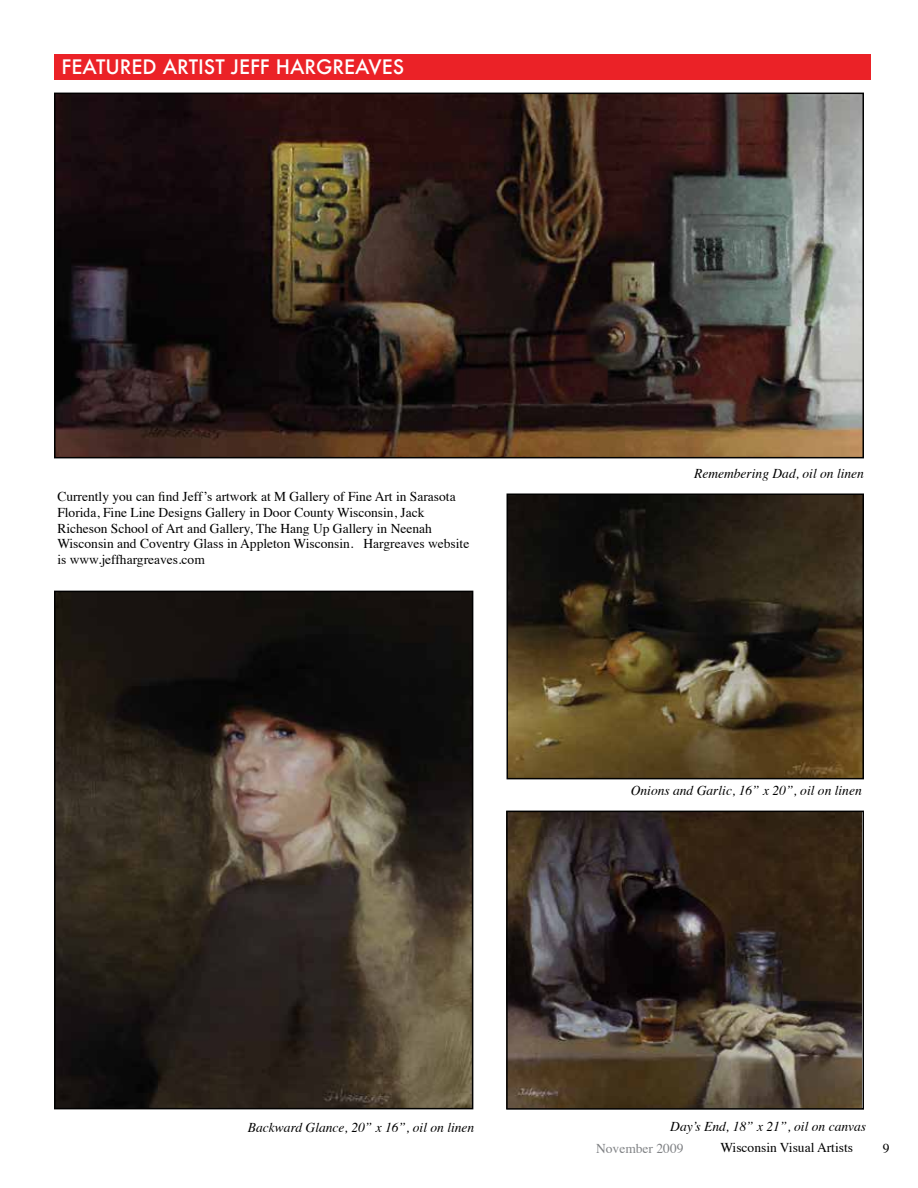
<style>
.page{position:relative;width:918px;height:1188px;background:#fff}
.page>*{position:absolute;margin:0;border:0;box-sizing:border-box;transform-origin:0 0}
.t1{font:500 19.5px "Futura";color:#fff}
.t2{font:13.5px/15.8px "Times";color:#000}
.t3{font:italic 13.5px "Times";color:#000}
.t4{font:13.5px "Times";color:#808285}
</style>
<div class="page">
<div style="left:54px;top:54px;width:817px;height:25px;background:#eb2227"></div>
<img style="left:57px;top:96px;width:804px;height:359px">
<div style="left:54px;top:93px;width:810px;height:365px;border:2px solid #000"></div>
<img style="left:510px;top:497px;width:351px;height:279px">
<div style="left:507px;top:494px;width:357px;height:285px;border:2px solid #000"></div>
<img style="left:509px;top:814px;width:352px;height:293px">
<div style="left:506px;top:811px;width:358px;height:299px;border:2px solid #000"></div>
<img style="left:57px;top:594px;width:413px;height:512px">
<div style="left:54px;top:591px;width:419px;height:518px;border:2px solid #000"></div>
<h1 class="t1" style="left:62px;top:53px;width:344px">FEATURED ARTIST JEFF HARGREAVES</h1>
<p class="t2" style="left:57px;top:487px;width:414px">Currently you can find Jeff’s artwork at M Gallery of Fine Art in Sarasota Florida, Fine Line Designs Gallery in Door County Wisconsin, Jack Richeson School of Art and Gallery, The Hang Up Gallery in Neenah Wisconsin and Coventry Glass in Appleton Wisconsin. Hargreaves website is www.jeffhargreaves.com</p>
<p class="t3" style="left:694px;top:462px;width:171px">Remembering Dad, oil on linen</p>
<p class="t3" style="left:631px;top:778px;width:233px">Onions and Garlic, 16” x 20”, oil on linen</p>
<p class="t3" style="left:248px;top:1115px;width:228px">Backward Glance, 20” x 16”, oil on linen</p>
<p class="t3" style="left:670px;top:1115px;width:197px">Day’s End, 18” x 21”, oil on canvas</p>
<p class="t4" style="left:596px;top:1135px;width:89px">November 2009</p>
<p class="t2" style="left:720px;top:1139px;width:134px">Wisconsin Visual Artists</p>
<p class="t2" style="left:883px;top:1139px;width:8px">9</p>
</div>
